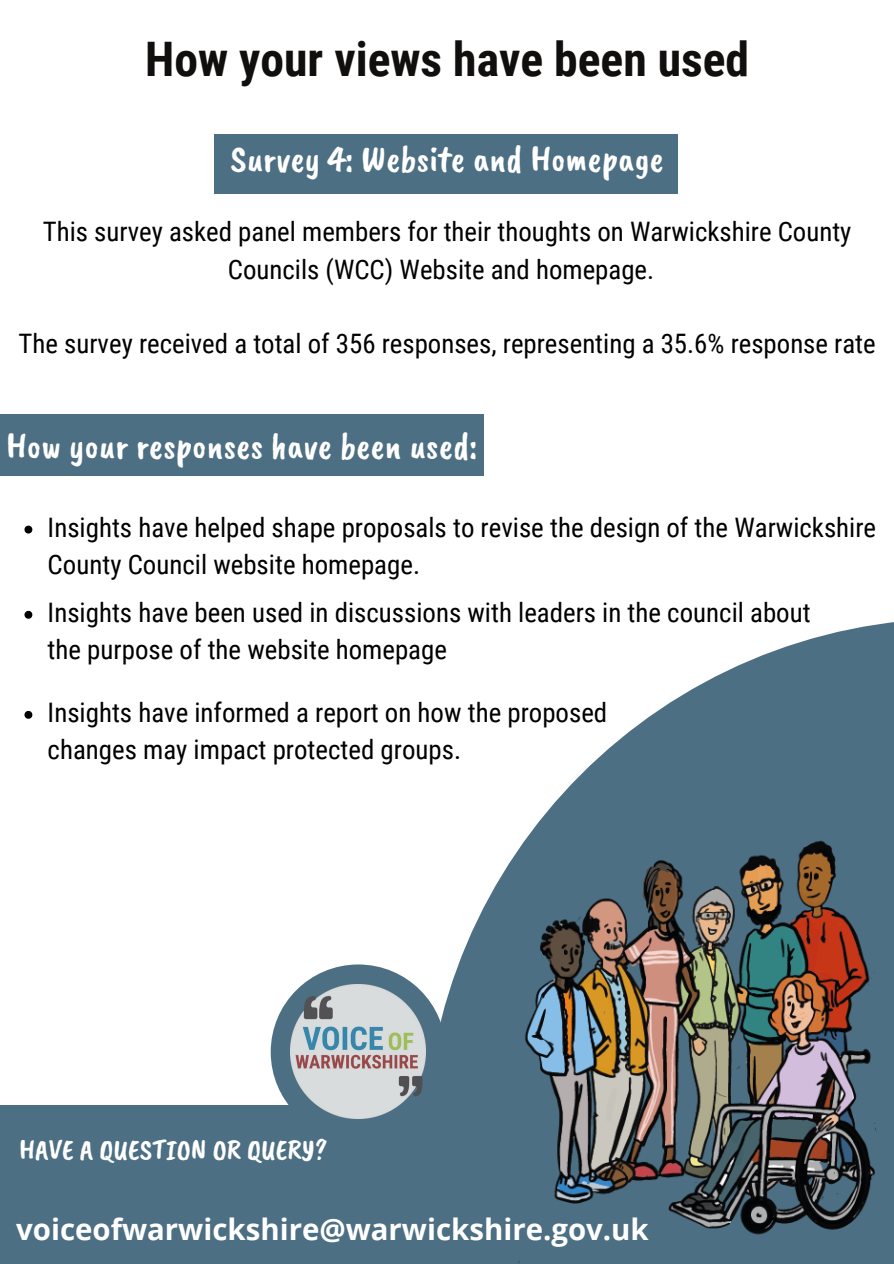
<style>
.page{position:relative;width:894px;height:1264px;background:#fff}
.page>*{position:absolute;margin:0;border:0;box-sizing:border-box;transform-origin:0 0}
.t1{font:700 47.55px "Roboto Condensed";color:#100f0d}
.t2{font:37.5px "Caveat Brush";color:#fff}
.t3{font:700 29.4px "Open Sans";color:#fff}
.t4{font:28.8px "Caveat Brush";color:#fff}
.t5{font:26.85px/37.2px "Roboto Condensed";color:#000}
</style>
<div class="page">
<div style="left:0;top:1105px;width:594px;height:158px;background:#4d6f83"></div>
<svg style="left:426px;top:622px;width:467px;height:483px;fill:#4d6f83"></svg>
<div style="left:0;top:414px;width:483px;height:61px;background:#4d6f83"></div>
<div style="left:270px;top:964px;width:176px;height:175px;background:#4d6f83;border-radius:50%"></div>
<img style="left:502px;top:827px;width:391px;height:436px">
<img style="left:291px;top:984px;width:134px;height:134px">
<div style="left:214px;top:134px;width:463px;height:59px;background:#4d6f83"></div>
<svg style="left:24px;top:525px;width:8px;height:8px"></svg>
<svg style="left:24px;top:611px;width:8px;height:7px"></svg>
<svg style="left:24px;top:711px;width:8px;height:7px"></svg>
<h1 class="t1" style="left:145px;top:32px;width:605px">How your views have been used</h1>
<h2 class="t2" style="left:230px;top:135px;width:434px">Survey 4: Website and Homepage</h2>
<p class="t5" style="left:43px;top:214px;width:809px;text-align:center">This survey asked panel members for their thoughts on Warwickshire County<br>Councils (WCC) Website and homepage.</p>
<p class="t5" style="left:19px;top:325px;width:858px">The survey received a total of 356 responses, representing a 35.6% response rate</p>
<h2 class="t2" style="left:6px;top:421px;width:472px">How your responses have been used:</h2>
<p class="t5" style="left:48px;top:509px;width:829px">Insights have helped shape proposals to revise the design of the Warwickshire<br>County Council website homepage.</p>
<p class="t5" style="left:48px;top:594px;width:764px">Insights have been used in discussions with leaders in the council about the purpose of the website homepage</p>
<p class="t5" style="left:48px;top:694px;width:561px">Insights have informed a report on how the proposed changes may impact protected groups.</p>
<p class="t4" style="left:19px;top:1131px;width:310px">HAVE A QUESTION OR QUERY?</p>
<p class="t3" style="left:16px;top:1208px;width:634px">voiceofwarwickshire@warwickshire.gov.uk</p>
</div>
